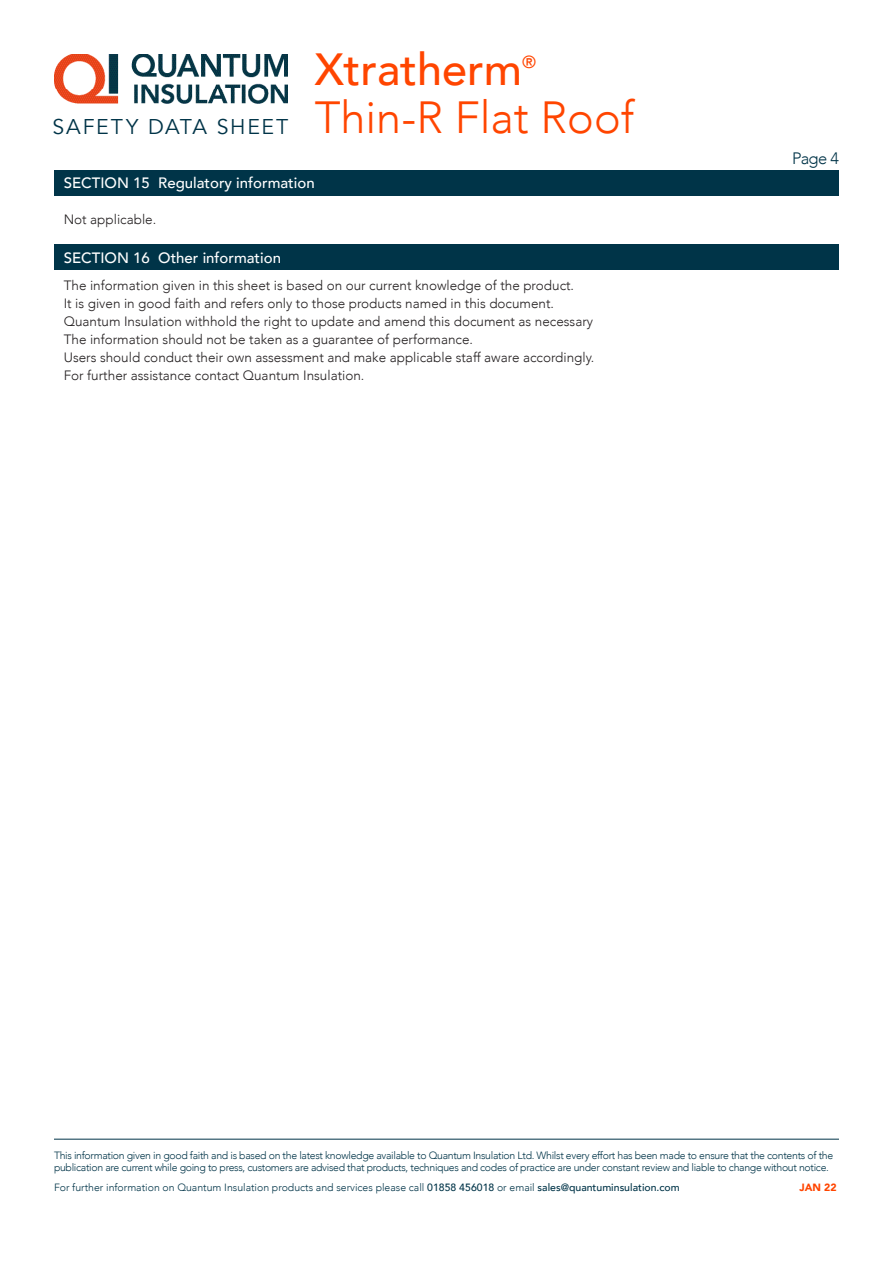
<style>
.page{position:relative;width:893px;height:1263px;background:#fff}
.page>*{position:absolute;margin:0;border:0;box-sizing:border-box;transform-origin:0 0}
.t1{font:300 45px "Avenir";color:#ff4500}
.t2{font:500 45px "Avenir";color:#ff4500}
.t3{font:21.3px "Avenir";letter-spacing:.08em;color:#003448}
.t4{font:500 17.55px "Avenir";color:#ff4500}
.t5{font:300 16.5px "Avenir";color:#003448}
.t6{font:500 15px "Avenir";color:#fff}
.t7{font:300 13.5px "Avenir";color:#231f20}
.t8{font:300 10.5px/12.6px "Avenir";letter-spacing:-.03em;color:#003448}
.t9{font:300 10.5px "Avenir";color:#003448}
.t10{font:900 10.5px "Avenir";color:#ff4500}
.s1{font-weight:500}
</style>
<div class="page">
<hr style="left:54px;top:1139px;width:785px;height:1px;background:#003448">
<img style="left:54px;top:54px;width:234px;height:50px">
<div style="left:54px;top:244px;width:785px;height:26px;background:#003448"></div>
<div style="left:54px;top:170px;width:785px;height:26px;background:#003448"></div>
<h2 class="t3" style="left:53px;top:114px;width:237px">SAFETY DATA SHEET</h2>
<h1 class="t2" style="left:315px;top:31px;width:209px">Xtratherm</h1>
<p class="t4" style="left:522px;top:46px;width:15px">®</p>
<h1 class="t1" style="left:315px;top:91px;width:321px">Thin-R Flat Roof</h1>
<p class="t6" style="left:64px;top:169px;width:252px">SECTION 15 Regulatory information</p>
<p class="t7" style="left:64px;top:211px;width:94px">Not applicable.</p>
<p class="t6" style="left:64px;top:244px;width:219px">SECTION 16 Other information</p>
<p class="t7" style="left:64px;top:277px;width:512px">The information given in this sheet is based on our current knowledge of the product.</p>
<p class="t7" style="left:64px;top:295px;width:492px">It is given in good faith and refers only to those products named in this document.</p>
<p class="t7" style="left:64px;top:313px;width:531px">Quantum Insulation withhold the right to update and amend this document as necessary</p>
<p class="t7" style="left:64px;top:331px;width:411px">The information should not be taken as a guarantee of performance.</p>
<p class="t7" style="left:64px;top:349px;width:532px">Users should conduct their own assessment and make applicable staff aware accordingly.</p>
<p class="t7" style="left:64px;top:367px;width:302px">For further assistance contact Quantum Insulation.</p>
<p class="t5" style="left:792px;top:148px;width:48px">Page 4</p>
<p class="t8" style="left:54px;top:1149px;width:781px">This information given in good faith and is based on the latest knowledge available to Quantum Insulation Ltd. Whilst every effort has been made to ensure that the contents of the publication are current while going to press, customers are advised that products, techniques and codes of practice are under constant review and liable to change without notice.</p>
<p class="t9" style="left:54px;top:1181px;width:627px">For further information on Quantum Insulation products and services please call <span class="s1">01858 456018</span> or email <span class="s1">sales@quantuminsulation.com</span></p>
<p class="t10" style="left:799px;top:1178px;width:39px">JAN 22</p>
</div>
